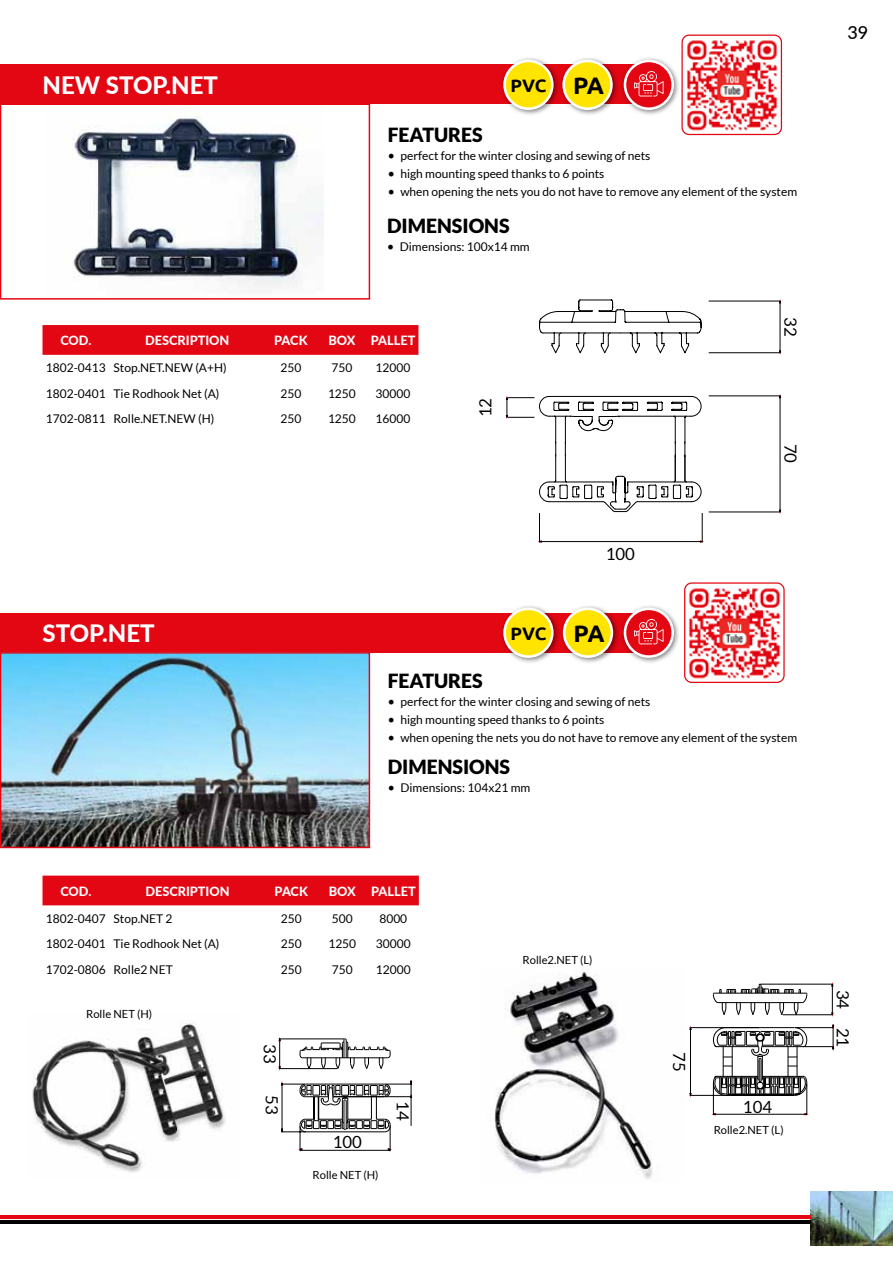
<style>
.page{position:relative;width:893px;height:1263px;background:#fff}
.page>*{position:absolute;margin:0;border:0;box-sizing:border-box;transform-origin:0 0}
.t1{font:800 24px "Lato";color:#fff}
.t2{font:700 23.85px "Ubuntu";color:#000}
.t3{font:900 19.5px "Lato";color:#000}
.t4{font:700 18px "Ubuntu";letter-spacing:-.01em;color:#000}
.t5{font:500 18px "Lato";color:#000}
.t6{font:16.8px "Lato";color:#000}
.t7{font:800 12.75px "Lato";color:#fff}
.t8{font:12px "Lato";color:#000}
.t9{font:11.25px "Lato";color:#000}
.s1{font-family:"Minion Pro";font-size:18px}
</style>
<div class="page">
<img style="left:810px;top:1191px;width:83px;height:55px">
<hr style="left:0;top:1215px;width:810px;height:3px;background:#e30613">
<hr style="left:0;top:1220px;width:810px;height:3px;background:#000">
<img style="left:494px;top:969px;width:159px;height:210px">
<div style="left:43px;top:325px;width:375px;height:30px;background:#e30613"></div>
<div style="left:43px;top:876px;width:376px;height:29px;background:#e30613"></div>
<div style="left:0;top:64px;width:647px;height:40px;background:#e30613"></div>
<div style="left:0;top:613px;width:647px;height:39px;background:#e30613"></div>
<div style="left:559px;top:57px;width:60px;height:60px;background:#000;opacity:.5"></div>
<div style="left:564px;top:61px;width:47px;height:48px;background:#ffe400;border-radius:50%"></div>
<div style="left:562px;top:60px;width:51px;height:50px;border:3px solid #fff;border-radius:50%"></div>
<div style="left:560px;top:604px;width:60px;height:60px;background:#000;opacity:.5"></div>
<div style="left:564px;top:609px;width:48px;height:48px;background:#ffe400;border-radius:50%"></div>
<div style="left:563px;top:607px;width:50px;height:51px;border:3px solid #fff;border-radius:50%"></div>
<div style="left:500px;top:57px;width:60px;height:60px;background:#000;opacity:.5"></div>
<div style="left:505px;top:61px;width:47px;height:48px;background:#ffe400;border-radius:50%"></div>
<div style="left:503px;top:60px;width:51px;height:50px;border:3px solid #fff;border-radius:50%"></div>
<div style="left:500px;top:604px;width:60px;height:60px;background:#000;opacity:.5"></div>
<div style="left:505px;top:609px;width:47px;height:48px;background:#ffe400;border-radius:50%"></div>
<div style="left:503px;top:607px;width:51px;height:51px;border:3px solid #fff;border-radius:50%"></div>
<img style="left:72px;top:116px;width:251px;height:172px">
<div style="left:0;top:103px;width:370px;height:197px;border:2px solid #e30613"></div>
<img style="left:3px;top:655px;width:364px;height:190px">
<div style="left:0;top:652px;width:370px;height:196px;border:2px solid #e30613"></div>
<svg style="left:278px;top:1038px;width:134px;height:113px"></svg>
<hr style="left:279px;top:1068px;width:58px;height:1px;background:#000">
<hr style="left:279px;top:1038px;width:65px;height:1px;background:#000">
<svg style="left:713px;top:983px;width:94px;height:113px"></svg>
<hr style="left:690px;top:1027px;width:1px;height:68px;background:#000">
<hr style="left:713px;top:1084px;width:1px;height:31px;background:#000">
<hr style="left:806px;top:1084px;width:1px;height:31px;background:#000">
<hr style="left:832px;top:984px;width:1px;height:31px;background:#000">
<hr style="left:713px;top:1114px;width:94px;height:1px;background:#000">
<hr style="left:690px;top:1095px;width:69px;height:1px;background:#000">
<hr style="left:804px;top:1046px;width:30px;height:1px;background:#000">
<hr style="left:690px;top:1027px;width:69px;height:1px;background:#000">
<hr style="left:795px;top:1027px;width:39px;height:1px;background:#000">
<hr style="left:783px;top:1014px;width:50px;height:1px;background:#000">
<hr style="left:761px;top:984px;width:72px;height:1px;background:#000">
<svg style="left:832px;top:1024px;width:2px;height:26px"></svg>
<img style="left:682px;top:35px;width:99px;height:99px">
<div style="left:681px;top:35px;width:101px;height:100px;border:1px solid #e30613;border-radius:7px"></div>
<div style="left:621px;top:57px;width:60px;height:60px;background:#000;opacity:.5"></div>
<svg style="left:625px;top:61px;width:48px;height:48px"></svg>
<div style="left:624px;top:60px;width:50px;height:50px;border:3px solid #fff;border-radius:50%"></div>
<svg style="left:634px;top:71px;width:30px;height:25px"></svg>
<div style="left:621px;top:604px;width:60px;height:60px;background:#000;opacity:.5"></div>
<svg style="left:625px;top:609px;width:48px;height:48px"></svg>
<div style="left:624px;top:607px;width:50px;height:51px;border:3px solid #fff;border-radius:50%"></div>
<svg style="left:634px;top:619px;width:30px;height:25px"></svg>
<hr style="left:780px;top:301px;width:1px;height:52px;background:#000">
<hr style="left:709px;top:352px;width:72px;height:1px;background:#000">
<hr style="left:709px;top:301px;width:72px;height:1px;background:#000">
<hr style="left:780px;top:396px;width:1px;height:116px;background:#000">
<hr style="left:709px;top:512px;width:72px;height:1px;background:#000">
<hr style="left:709px;top:395px;width:72px;height:1px;background:#000">
<svg style="left:506px;top:299px;width:197px;height:244px"></svg>
<img style="left:32px;top:1021px;width:194px;height:152px">
<img style="left:686px;top:584px;width:97px;height:97px">
<div style="left:684px;top:582px;width:101px;height:101px;border:1px solid #e30613;border-radius:7px"></div>
<h1 class="t1" style="left:43px;top:67px;width:177px">NEW STOP.NET</h1>
<h3 class="t4" style="left:510px;top:74px;width:37px">PVC</h3>
<h2 class="t2" style="left:573px;top:71px;width:32px">PA</h2>
<h3 class="t3" style="left:388px;top:124px;width:97px">FEATURES</h3>
<p class="t8" style="left:388px;top:149px;width:264px"><span class="s1">•</span> perfect for the winter closing and sewing of nets</p>
<p class="t8" style="left:388px;top:167px;width:218px"><span class="s1">•</span> high mounting speed thanks to 6 points</p>
<p class="t8" style="left:388px;top:185px;width:411px"><span class="s1">•</span> when opening the nets you do not have to remove any element of the system</p>
<h3 class="t3" style="left:387px;top:215px;width:124px">DIMENSIONS</h3>
<p class="t8" style="left:387px;top:240px;width:144px"><span class="s1">•</span> Dimensions: 100x14 mm</p>
<p class="t7" style="left:60px;top:331px;width:33px">COD.</p>
<p class="t7" style="left:145px;top:331px;width:86px">DESCRIPTION</p>
<p class="t7" style="left:274px;top:331px;width:35px">PACK</p>
<p class="t7" style="left:328px;top:331px;width:89px">BOX PALLET</p>
<p class="t8" style="left:46px;top:361px;width:182px">1802-0413 Stop.NET.NEW (A+H)</p>
<p class="t8" style="left:280px;top:361px;width:22px">250</p>
<p class="t8" style="left:331px;top:361px;width:22px">750</p>
<p class="t8" style="left:376px;top:361px;width:36px">12000</p>
<p class="t8" style="left:46px;top:387px;width:175px">1802-0401 Tie Rodhook Net (A)</p>
<p class="t8" style="left:280px;top:387px;width:22px">250</p>
<p class="t8" style="left:328px;top:387px;width:29px">1250</p>
<p class="t8" style="left:376px;top:387px;width:36px">30000</p>
<p class="t8" style="left:46px;top:412px;width:170px">1702-0811 Rolle.NET.NEW (H)</p>
<p class="t8" style="left:280px;top:412px;width:22px">250</p>
<p class="t8" style="left:328px;top:412px;width:29px">1250</p>
<p class="t8" style="left:376px;top:412px;width:36px">16000</p>
<h1 class="t1" style="left:43px;top:616px;width:114px">STOP.NET</h1>
<h3 class="t6" style="left:476px;top:417px;width:21px;rotate:-90deg">12</h3>
<h3 class="t4" style="left:510px;top:622px;width:37px">PVC</h3>
<h3 class="t6" style="left:606px;top:544px;width:31px">100</h3>
<h2 class="t2" style="left:574px;top:619px;width:32px">PA</h2>
<h3 class="t6" style="left:800px;top:317px;width:21px;rotate:90deg">32</h3>
<h3 class="t6" style="left:800px;top:444px;width:21px;rotate:90deg">70</h3>
<h3 class="t3" style="left:388px;top:669px;width:97px">FEATURES</h3>
<p class="t8" style="left:388px;top:695px;width:264px"><span class="s1">•</span> perfect for the winter closing and sewing of nets</p>
<p class="t8" style="left:388px;top:713px;width:218px"><span class="s1">•</span> high mounting speed thanks to 6 points</p>
<p class="t8" style="left:388px;top:731px;width:411px"><span class="s1">•</span> when opening the nets you do not have to remove any element of the system</p>
<h3 class="t3" style="left:388px;top:755px;width:124px">DIMENSIONS</h3>
<p class="t8" style="left:388px;top:781px;width:144px"><span class="s1">•</span> Dimensions: 104x21 mm</p>
<p class="t7" style="left:60px;top:881px;width:33px">COD.</p>
<p class="t7" style="left:145px;top:881px;width:86px">DESCRIPTION</p>
<p class="t7" style="left:275px;top:881px;width:35px">PACK</p>
<p class="t7" style="left:329px;top:881px;width:89px">BOX PALLET</p>
<p class="t8" style="left:46px;top:912px;width:128px">1802-0407 Stop.NET 2</p>
<p class="t8" style="left:281px;top:912px;width:22px">250</p>
<p class="t8" style="left:332px;top:912px;width:22px">500</p>
<p class="t8" style="left:379px;top:912px;width:29px">8000</p>
<p class="t8" style="left:46px;top:937px;width:175px">1802-0401 Tie Rodhook Net (A)</p>
<p class="t8" style="left:281px;top:937px;width:22px">250</p>
<p class="t8" style="left:328px;top:937px;width:29px">1250</p>
<p class="t8" style="left:376px;top:937px;width:36px">30000</p>
<p class="t8" style="left:46px;top:963px;width:128px">1702-0806 Rolle2 NET</p>
<p class="t8" style="left:281px;top:963px;width:22px">250</p>
<p class="t8" style="left:332px;top:963px;width:22px">750</p>
<p class="t8" style="left:376px;top:963px;width:36px">12000</p>
<p class="t9" style="left:86px;top:1008px;width:68px">Rolle NET (H)</p>
<h3 class="t6" style="left:279px;top:1044px;width:21px;rotate:90deg">33</h3>
<h3 class="t6" style="left:281px;top:1095px;width:21px;rotate:90deg">53</h3>
<h3 class="t6" style="left:412px;top:1101px;width:21px;rotate:90deg">14</h3>
<h3 class="t6" style="left:333px;top:1133px;width:31px">100</h3>
<p class="t9" style="left:313px;top:1168px;width:68px">Rolle NET (H)</p>
<p class="t9" style="left:523px;top:954px;width:72px">Rolle2.NET (L)</p>
<h3 class="t6" style="left:689px;top:1052px;width:21px;rotate:90deg">75</h3>
<h3 class="t6" style="left:743px;top:1097px;width:31px">104</h3>
<p class="t9" style="left:714px;top:1124px;width:72px">Rolle2.NET (L)</p>
<h3 class="t5" style="left:847px;top:19px;width:22px">39</h3>
<h3 class="t6" style="left:852px;top:989px;width:21px;rotate:90deg">34</h3>
<h3 class="t6" style="left:852px;top:1027px;width:21px;rotate:90deg">21</h3>
</div>
